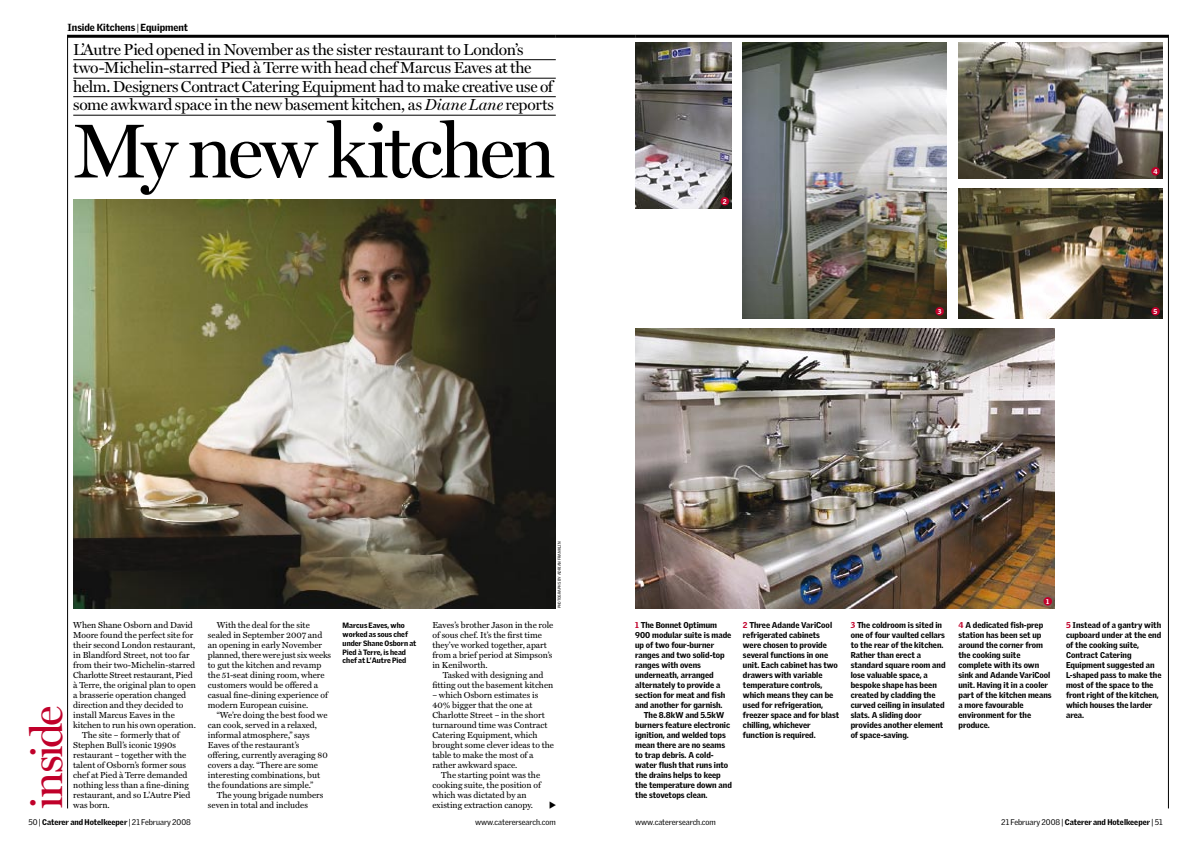
<style>
.page{position:relative;width:1191px;height:842px;background:#fff}
.page>*{position:absolute;margin:0;border:0;box-sizing:border-box;transform-origin:0 0}
.t1{font:77px "Miller Display";letter-spacing:-.05em;color:#000}
.t2{font:44.5px "Miller Display";letter-spacing:-.05em;color:#c0002a}
.t3{font:16px/18.5px "Miller Display";letter-spacing:-.015em;color:#000}
.t4{font:900 10px "Griffith Gothic";color:#000}
.t5{font:8.8px/10px "Miller Text";color:#000}
.t6{font:900 8.2px/10px "Griffith Gothic";color:#000}
.t7{font:900 8px "Griffith Gothic";color:#000}
.t8{font:8px "Griffith Gothic";color:#000}
.t9{font:900 7.5px/8.8px "Griffith Gothic";color:#000}
.t10{font:900 6.8px "Griffith Gothic";color:#fff}
.t11{font:4px "Griffith Gothic";color:#000}
.s1{font-weight:300;font-size:9.5px}
.s2{font-style:italic}
.s3{font-weight:400}
.s4{color:#c0002a}
</style>
<div class="page">
<hr style="left:67px;top:35px;width:1px;height:773px;background:#000">
<hr style="left:68px;top:35px;width:488px;height:3px;background:#000">
<hr style="left:556px;top:35px;width:79px;height:3px;background:#000">
<hr style="left:635px;top:35px;width:533px;height:3px;background:#000">
<hr style="left:1168px;top:35px;width:1px;height:773px;background:#000">
<hr style="left:73px;top:60px;width:483px;height:1px;background:#000">
<hr style="left:73px;top:78px;width:483px;height:1px;background:#000">
<hr style="left:73px;top:97px;width:483px;height:1px;background:#000">
<hr style="left:73px;top:115px;width:483px;height:1px;background:#000">
<img style="left:73px;top:199px;width:483px;height:409px">
<img style="left:635px;top:328px;width:419px;height:280px">
<img style="left:635px;top:42px;width:97px;height:166px">
<img style="left:743px;top:42px;width:203px;height:276px">
<img style="left:958px;top:42px;width:204px;height:136px">
<img style="left:958px;top:188px;width:204px;height:130px">
<div style="left:720px;top:197px;width:9px;height:9px;background:#c1002b;border-radius:50%"></div>
<div style="left:935px;top:307px;width:9px;height:9px;background:#c1002b;border-radius:50%"></div>
<div style="left:1151px;top:167px;width:8px;height:9px;background:#c1002b;border-radius:50%"></div>
<div style="left:1151px;top:307px;width:8px;height:9px;background:#c1002b;border-radius:50%"></div>
<div style="left:1043px;top:597px;width:9px;height:9px;background:#c1002b;border-radius:50%"></div>
<p class="t4" style="left:68px;top:21px;width:122px">Inside Kitchens <span class="s1">|</span> Equipment</p>
<p class="t3" style="left:73px;top:40px;width:482px">L’Autre Pied opened in November as the sister restaurant to London’s two-Michelin-starred Pied à Terre with head chef Marcus Eaves at the helm. Designers Contract Catering Equipment had to make creative use of some awkward space in the new basement kitchen, as <span class="s2">Diane Lane</span> reports</p>
<h1 class="t1" style="left:73px;top:105px;width:484px">My new kitchen</h1>
<p class="t10" style="left:723px;top:197px;width:5px">2</p>
<p class="t10" style="left:937px;top:307px;width:5px">3</p>
<p class="t10" style="left:1153px;top:167px;width:6px">4</p>
<p class="t10" style="left:1153px;top:307px;width:5px">5</p>
<h2 class="t2" style="left:21px;top:809px;width:104px;rotate:-90deg">inside</h2>
<p class="t5" style="left:73px;top:620px;width:121px">When Shane Osborn and David</p>
<p class="t5" style="left:73px;top:630px;width:121px">Moore found the perfect site for</p>
<p class="t5" style="left:73px;top:640px;width:124px">their second London restaurant,</p>
<p class="t5" style="left:73px;top:650px;width:118px">in Blandford Street, not too far</p>
<p class="t5" style="left:73px;top:660px;width:123px">from their two-Michelin-starred</p>
<p class="t5" style="left:73px;top:670px;width:121px">Charlotte Street restaurant, Pied</p>
<p class="t5" style="left:73px;top:680px;width:124px">à Terre, the original plan to open</p>
<p class="t5" style="left:73px;top:690px;width:114px">a brasserie operation changed</p>
<p class="t5" style="left:73px;top:700px;width:112px">direction and they decided to</p>
<p class="t5" style="left:73px;top:710px;width:103px">install Marcus Eaves in the</p>
<p class="t5" style="left:73px;top:720px;width:124px">kitchen to run his own operation.</p>
<p class="t5" style="left:82px;top:730px;width:99px">The site – formerly that of</p>
<p class="t5" style="left:73px;top:740px;width:104px">Stephen Bull’s iconic 1990s</p>
<p class="t5" style="left:73px;top:750px;width:115px">restaurant – together with the</p>
<p class="t5" style="left:73px;top:760px;width:114px">talent of Osborn’s former sous</p>
<p class="t5" style="left:73px;top:770px;width:116px">chef at Pied à Terre demanded</p>
<p class="t5" style="left:73px;top:780px;width:117px">nothing less than a fine-dining</p>
<p class="t5" style="left:73px;top:790px;width:119px">restaurant, and so L’Autre Pied</p>
<p class="t5" style="left:73px;top:800px;width:38px">was born.</p>
<p class="t5" style="left:208px;top:620px;width:125px;text-indent:9px">With the deal for the site sealed in September 2007 and an opening in early November planned, there were just six weeks to gut the kitchen and revamp the 51-seat dining room, where customers would be offered a casual fine-dining experience of modern European cuisine.</p>
<p class="t5" style="left:208px;top:710px;width:121px;text-indent:9px">“We’re doing the best food we can cook, served in a relaxed, informal atmosphere,” says<br>Eaves of the restaurant’s offering, currently averaging 80 covers a day. “There are some interesting combinations, but the foundations are simple.”</p>
<p class="t5" style="left:208px;top:790px;width:117px;text-indent:9px">The young brigade numbers seven in total and includes</p>
<p class="t9" style="left:343px;top:621px;width:75px">Marcus Eaves, who worked as sous chef under Shane Osborn at<br>Pied à Terre, is head chef at L’Autre Pied</p>
<p class="t11" style="left:557px;top:608px;width:68px;rotate:-90deg">photographs by adrian franklin</p>
<p class="t5" style="left:432px;top:620px;width:122px">Eaves’s brother Jason in the role of sous chef. It’s the first time they’ve worked together, apart from a brief period at Simpson’s in Kenilworth.</p>
<p class="t5" style="left:432px;top:670px;width:122px;text-align:center">Tasked with designing and fitting out the basement kitchen</p>
<p class="t5" style="left:432px;top:690px;width:107px">– which Osborn estimates is</p>
<p class="t5" style="left:432px;top:700px;width:102px">40% bigger that the one at</p>
<p class="t5" style="left:432px;top:710px;width:114px">Charlotte Street – in the short</p>
<p class="t5" style="left:432px;top:720px;width:117px">turnaround time was Contract</p>
<p class="t5" style="left:432px;top:730px;width:107px">Catering Equipment, which</p>
<p class="t5" style="left:432px;top:740px;width:123px">brought some clever ideas to the</p>
<p class="t5" style="left:432px;top:750px;width:103px">table to make the most of a</p>
<p class="t5" style="left:432px;top:760px;width:86px">rather awkward space.</p>
<p class="t5" style="left:441px;top:770px;width:100px">The starting point was the</p>
<p class="t5" style="left:432px;top:780px;width:110px">cooking suite, the position of</p>
<p class="t5" style="left:432px;top:790px;width:96px">which was dictated by an</p>
<p class="t5" style="left:432px;top:800px;width:102px">existing extraction canopy.</p>
<p class="t7" style="left:28px;top:817px;width:164px"><span class="s3">50 |</span> Caterer and Hotelkeeper <span class="s3">| 21 February 2008</span></p>
<p class="t8" style="left:475px;top:817px;width:82px">www.caterersearch.com</p>
<p class="t6" style="left:635px;top:620px;width:98px"><span class="s4">1</span> The Bonnet Optimum<br>900 modular suite is made up of two four-burner ranges and two solid-top ranges with ovens underneath, arranged alternately to provide a section for meat and fish and another for garnish.</p>
<p class="t6" style="left:635px;top:710px;width:98px;text-indent:9px">The 8.8kW and 5.5kW burners feature electronic ignition, and welded tops mean there are no seams to trap debris. A cold&shy;water flush that runs into the drains helps to keep the temperature down and the stovetops clean.</p>
<p class="t10" style="left:1046px;top:597px;width:5px">1</p>
<p class="t6" style="left:743px;top:620px;width:98px"><span class="s4">2</span> Three Adande VariCool refrigerated cabinets were chosen to provide several functions in one unit. Each cabinet has two drawers with variable temperature controls, which means they can be used for refrigeration, freezer space and for blast chilling, whichever function is required.</p>
<p class="t6" style="left:850px;top:620px;width:96px"><span class="s4">3</span> The coldroom is sited in one of four vaulted cellars to the rear of the kitchen.<br>Rather than erect a standard square room and lose valuable space, a bespoke shape has been created by cladding the curved ceiling in insulated slats. A sliding door provides another element of space-saving.</p>
<p class="t6" style="left:958px;top:620px;width:95px"><span class="s4">4</span> A dedicated fish-prep station has been set up around the corner from the cooking suite complete with its own sink and Adande VariCool unit. Having it in a cooler part of the kitchen means a more favourable environment for the produce.</p>
<p class="t6" style="left:1066px;top:620px;width:97px"><span class="s4">5</span> Instead of a gantry with cupboard under at the end of the cooking suite,<br>Contract Catering<br>Equipment suggested an<br>L-shaped pass to make the most of the space to the front right of the kitchen, which houses the larder area.</p>
<p class="t8" style="left:635px;top:817px;width:82px">www.caterersearch.com</p>
<p class="t7" style="left:1001px;top:817px;width:163px"><span class="s3">21 February 2008 |</span> Caterer and Hotelkeeper <span class="s3">| 51</span></p>
</div>
